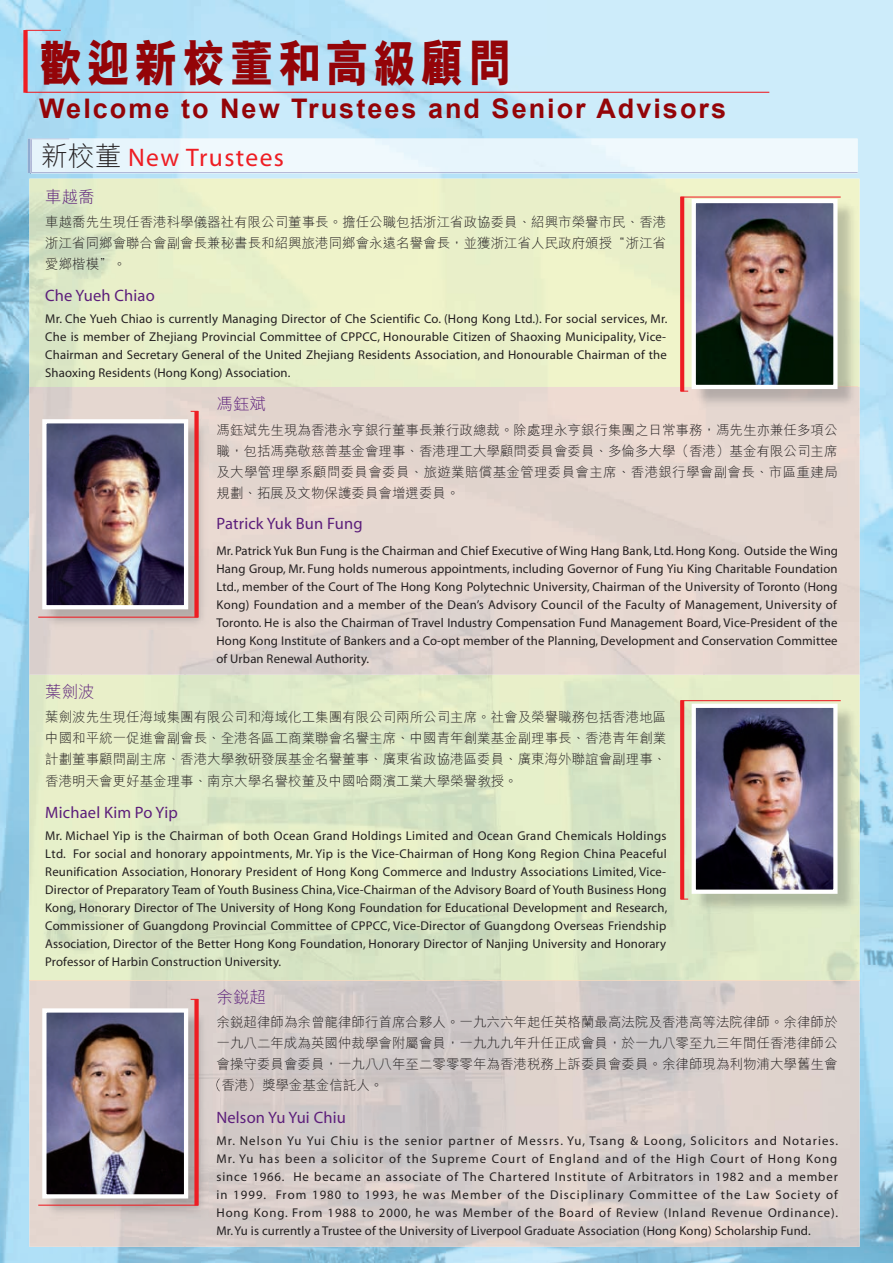
<style>
.page{position:relative;width:893px;height:1263px;background:#fff}
.page>*{position:absolute;margin:0;border:0;box-sizing:border-box;transform-origin:0 0}
.t1{font:800 51px "M Hei";letter-spacing:.1em;color:#940408;scale:.85 1}
.t2{font:700 27px "Arial";letter-spacing:.075em;color:#940408}
.t3{font:25.5px "Myriad";letter-spacing:.055em;color:#ee1d23}
.t4{font:16.5px "Myriad";letter-spacing:.01em;color:#5c1e7b}
.t5{font:300 16.5px "M Hei";color:#5c1e7b}
.t6{font:300 13.5px/21px "M Hei";color:#231f20;text-align:justify}
.t7{font:12.75px/18px "Myriad";letter-spacing:.01em;color:#231f20;text-align:justify}
.s1{font-family:"M Hei";font-weight:300;font-size:27px;color:#231f20}
</style>
<div class="page">
<img style="left:0;top:0;width:893px;height:1263px">
<img style="left:28px;top:139px;width:829px;height:34px">
<img style="left:30px;top:140px;width:2px;height:33px">
<img style="left:30px;top:139px;width:39px;height:1px">
<img style="left:29px;top:179px;width:623px;height:208px">
<img style="left:652px;top:179px;width:207px;height:51px">
<img style="left:652px;top:230px;width:40px;height:157px">
<img style="left:29px;top:675px;width:674px;height:306px">
<div style="left:703px;top:675px;width:156px;height:50px;background:#e5efc9"></div>
<img style="left:808px;top:725px;width:51px;height:256px">
<img style="left:703px;top:914px;width:105px;height:67px">
<img style="left:29px;top:982px;width:830px;height:52px">
<div style="left:29px;top:1034px;width:52px;height:213px;background:#e5d7d0"></div>
<img style="left:185px;top:1034px;width:674px;height:213px">
<img style="left:81px;top:1219px;width:104px;height:28px">
<img style="left:29px;top:981px;width:830px;height:1px">
<img style="left:29px;top:387px;width:830px;height:48px">
<img style="left:29px;top:435px;width:52px;height:240px">
<img style="left:185px;top:435px;width:674px;height:240px">
<div style="left:81px;top:629px;width:104px;height:46px;background:#e5d7d0"></div>
<img style="left:43px;top:420px;width:165px;height:209px">
<img style="left:47px;top:424px;width:136px;height:180px">
<div style="left:42px;top:419px;width:146px;height:190px;border:4px solid #fff"></div>
<img style="left:692px;top:704px;width:166px;height:210px">
<img style="left:697px;top:709px;width:135px;height:180px">
<div style="left:692px;top:704px;width:145px;height:190px;border:4px solid #fff"></div>
<img style="left:692px;top:200px;width:166px;height:209px">
<img style="left:692px;top:387px;width:166px;height:1px">
<img style="left:697px;top:204px;width:135px;height:180px">
<div style="left:692px;top:199px;width:145px;height:190px;border:4px solid #fff"></div>
<img style="left:43px;top:1009px;width:165px;height:210px">
<img style="left:47px;top:1013px;width:136px;height:180px">
<div style="left:42px;top:1008px;width:146px;height:190px;border:4px solid #fff"></div>
<svg style="left:216px;top:1078px;width:4px;height:13px"></svg>
<hr style="left:681px;top:197px;width:160px;height:1px;background:#ee1d23">
<svg style="left:680px;top:197px;width:4px;height:194px"></svg>
<hr style="left:38px;top:617px;width:160px;height:1px;background:#ee1d23">
<div style="left:194px;top:411px;width:5px;height:206px;background:#ee1d23"></div>
<hr style="left:26px;top:92px;width:743px;height:1px;background:#ee1d23">
<div style="left:23px;top:30px;width:5px;height:63px;background:#ee1d23"></div>
<hr style="left:26px;top:30px;width:35px;height:1px;background:#ee1d23">
<hr style="left:681px;top:700px;width:160px;height:1px;background:#ee1d23">
<svg style="left:680px;top:700px;width:4px;height:199px"></svg>
<hr style="left:38px;top:1204px;width:160px;height:2px;background:#ee1d23">
<div style="left:194px;top:999px;width:5px;height:206px;background:#ee1d23"></div>
<h1 class="t1" style="left:39px;top:36px;width:557px">歡迎新校董和高級顧問</h1>
<h2 class="t2" style="left:39px;top:93px;width:688px">Welcome to New Trustees and Senior Advisors</h2>
<h3 class="t3" style="left:41px;top:144px;width:245px"><span class="s1">新校董</span> New Trustees</h3>
<p class="t5" style="left:45px;top:188px;width:51px">車越喬</p>
<p class="t6" style="left:45px;top:212px;width:623px">車越喬先生現任香港科學儀器社有限公司董事長。擔任公職包括浙江省政協委員、紹興市榮譽市民、香港浙江省同鄉會聯合會副會長兼秘書長和紹興旅港同鄉會永遠名譽會長，並獲浙江省人民政府頒授“浙江省愛鄉楷模”。</p>
<p class="t4" style="left:45px;top:287px;width:111px">Che Yueh Chiao</p>
<p class="t7" style="left:45px;top:311px;width:624px">Mr. Che Yueh Chiao is currently Managing Director of Che Scientific Co. (Hong Kong Ltd.). For social services, Mr.<br>Che is member of Zhejiang Provincial Committee of CPPCC, Honourable Citizen of Shaoxing Municipality, Vice-Chairman and Secretary General of the United Zhejiang Residents Association, and Honourable Chairman of the Shaoxing Residents (Hong Kong) Association.</p>
<p class="t5" style="left:216px;top:395px;width:51px">馮鈺斌</p>
<p class="t6" style="left:216px;top:420px;width:623px">馮鈺斌先生現為香港永亨銀行董事長兼行政總裁。除處理永亨銀行集團之日常事務，馮先生亦兼任多項公職，包括馮堯敬慈善基金會理事、香港理工大學顧問委員會委員、多倫多大學（香港）基金有限公司主席及大學管理學系顧問委員會委員、旅遊業賠償基金管理委員會主席、香港銀行學會副會長、市區重建局規劃、拓展及文物保護委員會增選委員。</p>
<p class="t4" style="left:216px;top:515px;width:148px">Patrick Yuk Bun Fung</p>
<p class="t7" style="left:216px;top:542px;width:623px">Mr. Patrick Yuk Bun Fung is the Chairman and Chief Executive of Wing Hang Bank, Ltd. Hong Kong. Outside the Wing Hang Group, Mr. Fung holds numerous appointments, including Governor of Fung Yiu King Charitable Foundation Ltd., member of the Court of The Hong Kong Polytechnic University, Chairman of the University of Toronto (Hong Kong) Foundation and a member of the Dean’s Advisory Council of the Faculty of Management, University of Toronto. He is also the Chairman of Travel Industry Compensation Fund Management Board, Vice-President of the Hong Kong Institute of Bankers and a Co-opt member of the Planning, Development and Conservation Committee of Urban Renewal Authority.</p>
<p class="t5" style="left:45px;top:684px;width:51px">葉劍波</p>
<p class="t6" style="left:45px;top:707px;width:623px">葉劍波先生現任海域集團有限公司和海域化工集團有限公司兩所公司主席。社會及榮譽職務包括香港地區中國和平統一促進會副會長、全港各區工商業聯會名譽主席、中國青年創業基金副理事長、香港青年創業計劃董事顧問副主席、香港大學教研發展基金名譽董事、廣東省政協港區委員、廣東海外聯誼會副理事、香港明天會更好基金理事、南京大學名譽校董及中國哈爾濱工業大學榮譽教授。</p>
<p class="t4" style="left:45px;top:804px;width:134px">Michael Kim Po Yip</p>
<p class="t7" style="left:45px;top:827px;width:624px">Mr. Michael Yip is the Chairman of both Ocean Grand Holdings Limited and Ocean Grand Chemicals Holdings Ltd. For social and honorary appointments, Mr. Yip is the Vice-Chairman of Hong Kong Region China Peaceful Reunification Association, Honorary President of Hong Kong Commerce and Industry Associations Limited, Vice-Director of Preparatory Team of Youth Business China, Vice-Chairman of the Advisory Board of Youth Business Hong Kong, Honorary Director of The University of Hong Kong Foundation for Educational Development and Research, Commissioner of Guangdong Provincial Committee of CPPCC, Vice-Director of Guangdong Overseas Friendship Association, Director of the Better Hong Kong Foundation, Honorary Director of Nanjing University and Honorary Professor of Harbin Construction University.</p>
<p class="t5" style="left:216px;top:988px;width:51px">余銳超</p>
<p class="t6" style="left:216px;top:1012px;width:623px">余銳超律師為余曾龍律師行首席合夥人。一九六六年起任英格蘭最高法院及香港高等法院律師。余律師於</p>
<p class="t6" style="left:216px;top:1033px;width:623px">一九八二年成為英國仲裁學會附屬會員，一九九九年升任正成會員，於一九八零至九三年間任香港律師公</p>
<p class="t6" style="left:216px;top:1054px;width:623px">會操守委員會委員，一九八八年至二零零零年為香港稅務上訴委員會委員。余律師現為利物浦大學舊生會</p>
<p class="t6" style="left:221px;top:1075px;width:163px">香港）獎學金基金信託人。</p>
<p class="t4" style="left:216px;top:1109px;width:131px">Nelson Yu Yui Chiu</p>
<p class="t7" style="left:216px;top:1132px;width:623px">Mr. Nelson Yu Yui Chiu is the senior partner of Messrs. Yu, Tsang &amp; Loong, Solicitors and Notaries.<br>Mr. Yu has been a solicitor of the Supreme Court of England and of the High Court of Hong Kong since 1966. He became an associate of The Chartered Institute of Arbitrators in 1982 and a member in 1999. From 1980 to 1993, he was Member of the Disciplinary Committee of the Law Society of Hong Kong. From 1988 to 2000, he was Member of the Board of Review (Inland Revenue Ordinance).<br>Mr. Yu is currently a Trustee of the University of Liverpool Graduate Association (Hong Kong) Scholarship Fund.</p>
</div>
